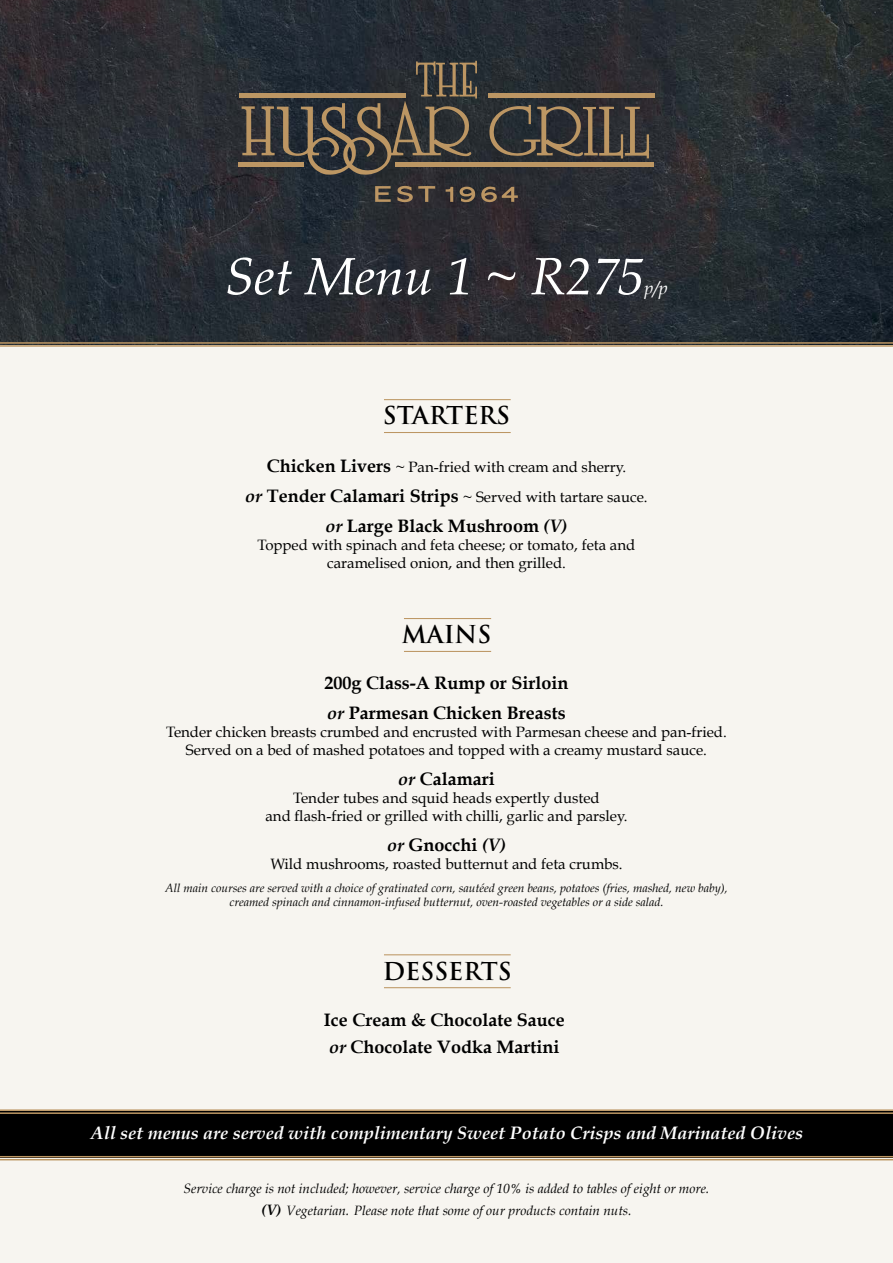
<style>
.page{position:relative;width:893px;height:1263px;background:#fff}
.page>*{position:absolute;margin:0;border:0;box-sizing:border-box;transform-origin:0 0}
.t1{font:italic 52.5px "Book Antiqua";color:#fff}
.t2{font:700 24px "Trajan Pro";color:#000}
.t3{font:700 18px/30.2px "Book Antiqua";color:#000}
.t4{font:italic 700 18px "Book Antiqua";color:#fff}
.t5{font:italic 18px "Book Antiqua";color:#fff}
.t6{font:15px/18px "Book Antiqua";color:#000;text-align:center}
.t7{font:italic 13.5px/21.6px "Book Antiqua";color:#000;text-align:center}
.t8{font:italic 12px/14.4px "Book Antiqua";color:#000;text-align:center}
.s1{font-weight:700;font-size:18px}
.s2{font-weight:700;font-style:italic;font-size:18px}
.s3{font-style:italic}
.s4{font-weight:700;font-size:15px}
</style>
<div class="page">
<div style="left:0;top:347px;width:893px;height:916px;background:#f7f5f0"></div>
<svg style="left:0;top:0;width:893px;height:344px;background:#292d32"></svg>
<svg style="left:459px;top:187px;width:16px;height:15px"></svg>
<svg style="left:446px;top:187px;width:7px;height:15px"></svg>
<svg style="left:397px;top:185px;width:38px;height:18px"></svg>
<svg style="left:375px;top:186px;width:16px;height:16px"></svg>
<svg style="left:481px;top:186px;width:37px;height:16px"></svg>
<svg style="left:242px;top:61px;width:235px;height:114px;background:#423f3b"></svg>
<svg style="left:489px;top:105px;width:160px;height:53px;background:#4c453d"></svg>
<div style="left:239px;top:93px;width:166px;height:5px;background:#bc9663"></div>
<div style="left:395px;top:162px;width:258px;height:5px;background:#bc9663"></div>
<div style="left:238px;top:162px;width:66px;height:5px;background:#bc9663"></div>
<div style="left:488px;top:93px;width:166px;height:5px;background:#bc9663"></div>
<hr style="left:384px;top:399px;width:127px;height:1px;background:#bc9663">
<hr style="left:384px;top:432px;width:127px;height:1px;background:#bc9663">
<hr style="left:404px;top:618px;width:87px;height:1px;background:#bc9663">
<hr style="left:404px;top:651px;width:87px;height:1px;background:#bc9663">
<hr style="left:384px;top:954px;width:127px;height:1px;background:#bc9663">
<hr style="left:384px;top:987px;width:127px;height:1px;background:#bc9663">
<svg style="left:0;top:1109px;width:893px;height:52px;background:#a38f75"></svg>
<div style="left:0;top:1112px;width:893px;height:45px;background:#000"></div>
<h1 class="t1" style="left:225px;top:246px;width:421px">Set Menu 1 ~ R275</h1>
<p class="t5" style="left:645px;top:278px;width:25px">p/p</p>
<h2 class="t2" style="left:383px;top:401px;width:129px">STARTERS</h2>
<p class="t6" style="left:245px;top:452px;width:404px;line-height:30.2px"><span class="s1">Chicken Livers</span> ~ Pan-fried with cream and sherry.<br><span class="s2">or</span> <span class="s1">Tender Calamari Strips</span> ~ Served with tartare sauce.</p>
<p class="t3" style="left:325px;top:511px;width:244px"><span class="s3">or</span> Large Black Mushroom <span class="s3">(V)</span></p>
<p class="t6" style="left:258px;top:536px;width:379px">Topped with spinach and feta cheese; or tomato, feta and caramelised onion, and then grilled.</p>
<h2 class="t2" style="left:402px;top:620px;width:91px">MAINS</h2>
<p class="t3" style="left:324px;top:667px;width:245px">200g Class-A Rump or Sirloin <span class="s3">or</span> Parmesan Chicken Breasts</p>
<p class="t6" style="left:166px;top:722px;width:562px">Tender chicken breasts crumbed and encrusted with Parmesan cheese and pan-fried.<br>Served on a bed of mashed potatoes and topped with a creamy mustard sauce.</p>
<p class="t3" style="left:398px;top:764px;width:98px"><span class="s3">or</span> Calamari</p>
<p class="t6" style="left:265px;top:789px;width:363px">Tender tubes and squid heads expertly dusted<br>and flash-fried or grilled with chilli, garlic and parsley.</p>
<p class="t3" style="left:387px;top:830px;width:120px"><span class="s3">or</span> Gnocchi <span class="s3">(V)</span></p>
<p class="t6" style="left:270px;top:855px;width:354px">Wild mushrooms, roasted butternut and feta crumbs.</p>
<p class="t8" style="left:165px;top:881px;width:564px">All main courses are served with a choice of gratinated corn, sautéed green beans, potatoes (fries, mashed, new baby), creamed spinach and cinnamon-infused butternut, oven-roasted vegetables or a side salad.</p>
<h2 class="t2" style="left:383px;top:956px;width:130px">DESSERTS</h2>
<p class="t3" style="left:324px;top:1007px;width:242px;line-height:27px">Ice Cream &amp; Chocolate Sauce <span class="s3">or</span> Chocolate Vodka Martini</p>
<p class="t4" style="left:91px;top:1122px;width:714px">All set menus are served with complimentary Sweet Potato Crisps and Marinated Olives</p>
<p class="t7" style="left:184px;top:1178px;width:527px">Service charge is not included; however, service charge of 10% is added to tables of eight or more. <span class="s4">(V)</span> Vegetarian. Please note that some of our products contain nuts.</p>
</div>
